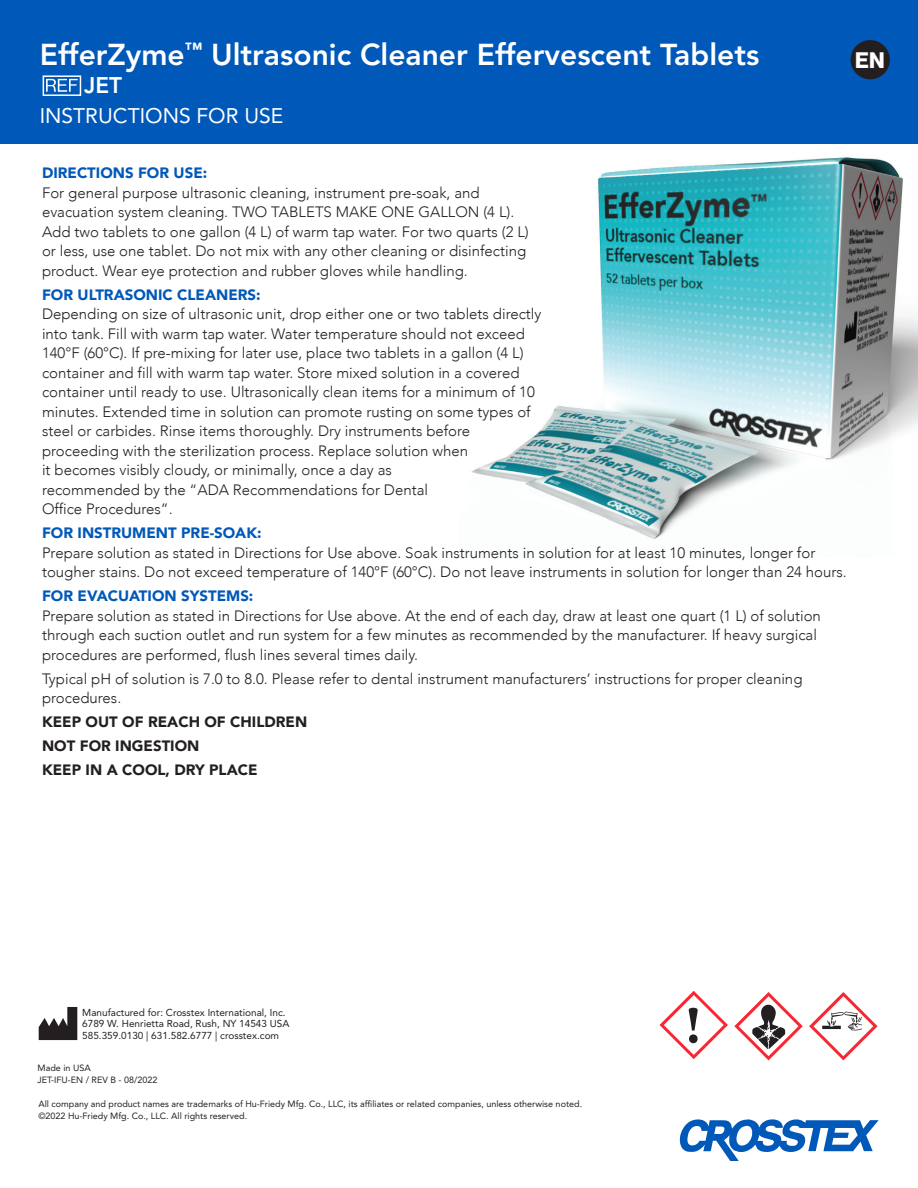
<style>
.page{position:relative;width:918px;height:1188px;background:#fff}
.page>*{position:absolute;margin:0;border:0;box-sizing:border-box;transform-origin:0 0}
.t1{font:800 30px "Avenir LT Pro";color:#fff}
.t2{font:800 22.5px "Avenir LT Pro";color:#fff}
.t3{font:21.9px "N Haas Grotesk DS Pro 75 Bd";color:#fff}
.t4{font:21px "Avenir LT Pro";color:#fff}
.t5{font:300 15px/19.5px "Avenir";color:#231f20}
.t6{font:900 15px "Avenir";color:#0058b8}
.t7{font:900 15px/24px "Avenir";color:#231f20}
.t8{font:10.05px/11.7px "Avenir LT Pro";color:#231f20}
.t9{font:9px/12px "Avenir LT Pro";color:#231f20}
</style>
<div class="page">
<img style="left:471px;top:157px;width:447px;height:382px">
<div style="left:0;top:0;width:918px;height:143px;background:#0058b8"></div>
<svg style="left:679px;top:1119px;width:200px;height:42px"></svg>
<svg style="left:39px;top:1007px;width:38px;height:33px"></svg>
<div style="left:851px;top:40px;width:39px;height:39px;background:#231f20;border-radius:50%"></div>
<svg style="left:46px;top:79px;width:32px;height:13px"></svg>
<div style="left:43px;top:75px;width:38px;height:21px;border:2px solid #fff"></div>
<svg style="left:809px;top:992px;width:69px;height:68px"></svg>
<svg style="left:734px;top:992px;width:69px;height:68px"></svg>
<svg style="left:660px;top:991px;width:68px;height:68px"></svg>
<h1 class="t1" style="left:40px;top:37px;width:721px">EfferZyme<sup>™</sup> Ultrasonic Cleaner Effervescent Tablets</h1>
<h2 class="t2" style="left:84px;top:72px;width:39px">JET</h2>
<h3 class="t4" style="left:40px;top:103px;width:245px">INSTRUCTIONS FOR USE</h3>
<h3 class="t3" style="left:855px;top:47px;width:31px">EN</h3>
<p class="t6" style="left:42px;top:160px;width:167px">DIRECTIONS FOR USE:</p>
<p class="t5" style="left:42px;top:183px;width:488px">For general purpose ultrasonic cleaning, instrument pre-soak, and evacuation system cleaning. TWO TABLETS MAKE ONE GALLON (4 L).<br>Add two tablets to one gallon (4 L) of warm tap water. For two quarts (2 L) or less, use one tablet. Do not mix with any other cleaning or disinfecting product. Wear eye protection and rubber gloves while handling.</p>
<p class="t6" style="left:42px;top:281px;width:220px">FOR ULTRASONIC CLEANERS:</p>
<p class="t5" style="left:42px;top:304px;width:501px">Depending on size of ultrasonic unit, drop either one or two tablets directly into tank. Fill with warm tap water. Water temperature should not exceed 140°F (60°C). If pre-mixing for later use, place two tablets in a gallon (4 L) container and fill with warm tap water. Store mixed solution in a covered container until ready to use. Ultrasonically clean items for a minimum of 10 minutes. Extended time in solution can promote rusting on some types of steel or carbides. Rinse items thoroughly. Dry instruments before proceeding with the sterilization process. Replace solution when<br>it becomes visibly cloudy, or minimally, once a day as<br>recommended by the “ADA Recommendations for Dental<br>Office Procedures”.</p>
<p class="t6" style="left:42px;top:520px;width:221px">FOR INSTRUMENT PRE-SOAK:</p>
<p class="t5" style="left:42px;top:543px;width:806px">Prepare solution as stated in Directions for Use above. Soak instruments in solution for at least 10 minutes, longer for tougher stains. Do not exceed temperature of 140°F (60°C). Do not leave instruments in solution for longer than 24 hours.</p>
<p class="t6" style="left:42px;top:583px;width:213px">FOR EVACUATION SYSTEMS:</p>
<p class="t5" style="left:42px;top:606px;width:780px">Prepare solution as stated in Directions for Use above. At the end of each day, draw at least one quart (1 L) of solution through each suction outlet and run system for a few minutes as recommended by the manufacturer. If heavy surgical procedures are performed, flush lines several times daily.</p>
<p class="t5" style="left:42px;top:669px;width:762px">Typical pH of solution is 7.0 to 8.0. Please refer to dental instrument manufacturers’ instructions for proper cleaning procedures.</p>
<p class="t7" style="left:42px;top:709px;width:267px">KEEP OUT OF REACH OF CHILDREN<br>NOT FOR INGESTION<br>KEEP IN A COOL, DRY PLACE</p>
<p class="t8" style="left:82px;top:1006px;width:209px">Manufactured for: Crosstex International, Inc.<br>6789 W. Henrietta Road, Rush, NY 14543 USA<br>585.359.0130 | 631.582.6777 | crosstex.com</p>
<p class="t9" style="left:38px;top:1062px;width:121px">Made in USA<br>JET-IFU-EN / REV B - 08/2022</p>
<p class="t9" style="left:38px;top:1098px;width:545px">All company and product names are trademarks of Hu-Friedy Mfg. Co., LLC, its affiliates or related companies, unless otherwise noted. ©2022 Hu-Friedy Mfg. Co., LLC. All rights reserved.</p>
</div>
